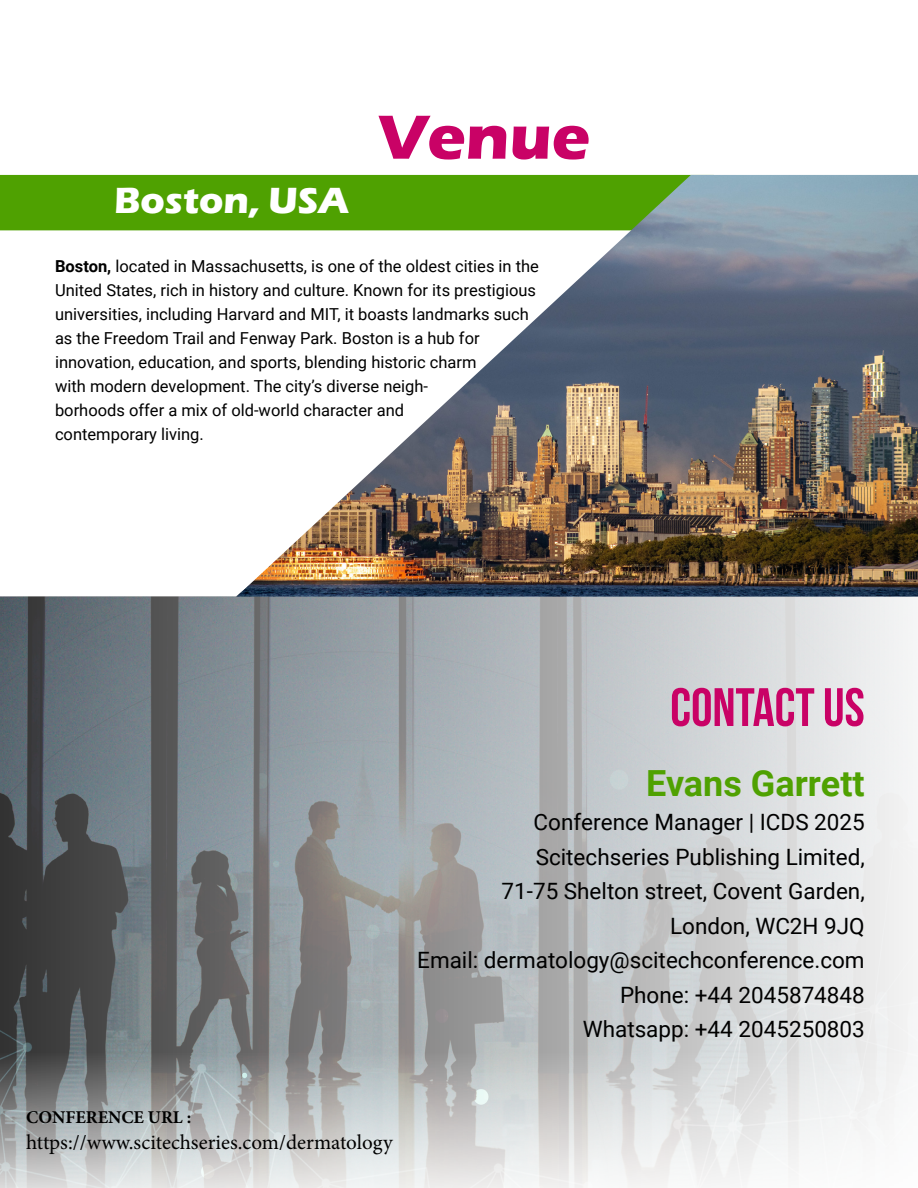
<style>
.page{position:relative;width:918px;height:1188px;background:#fff}
.page>*{position:absolute;margin:0;border:0;box-sizing:border-box;transform-origin:0 0}
.t1{font:700 64.5px "Eras ITC";color:#c90266}
.t2{font:54px "Bebas Neue";color:#c90266}
.t3{font:700 37.5px "Eras ITC";color:#fff}
.t4{font:700 36px "Roboto";color:#4fa101}
.t5{font:22.5px/34.5px "Roboto";color:#000;text-align:right}
.t6{font:21px "Minion Pro";color:#000}
.t7{font:700 18px "Minion Pro";color:#000}
.t8{font:16.5px/24px "Roboto";color:#000}
.s1{font-weight:700}
</style>
<div class="page">
<img style="left:0;top:597px;width:917px;height:591px">
<div style="left:0;top:174px;width:737px;height:425px;background:#fff"></div>
<div style="left:0;top:175px;width:237px;height:55px;background:#4fa101"></div>
<img style="left:237px;top:175px;width:681px;height:422px">
<p class="t3" style="left:114px;top:179px;width:237px">Boston, USA</p>
<p class="t1" style="left:379px;top:100px;width:213px">Venue</p>
<p class="t8" style="left:55px;top:254px;width:486px"><span class="s1">Boston,</span> located in Massachusetts, is one of the oldest cities in the United States, rich in history and culture. Known for its prestigious universities, including Harvard and MIT, it boasts landmarks such as the Freedom Trail and Fenway Park. Boston is a hub for innovation, education, and sports, blending historic charm<br>with modern development. The city’s diverse neigh-<br>borhoods offer a mix of old-world character and<br>contemporary living.</p>
<p class="t2" style="left:670px;top:678px;width:196px">CONTACT US</p>
<p class="t4" style="left:646px;top:758px;width:220px">Evans Garrett</p>
<p class="t5" style="left:534px;top:804px;width:333px">Conference Manager | ICDS 2025</p>
<p class="t5" style="left:536px;top:839px;width:331px">Scitechseries Publishing Limited,</p>
<p class="t5" style="left:502px;top:873px;width:365px">71-75 Shelton street, Covent Garden,</p>
<p class="t5" style="left:417px;top:908px;width:449px">London, WC2H 9JQ<br>Email: dermatology@scitechconference.com</p>
<p class="t5" style="left:620px;top:977px;width:246px">Phone: +44 2045874848</p>
<p class="t5" style="left:583px;top:1011px;width:284px">Whatsapp: +44 2045250803</p>
<p class="t7" style="left:26px;top:1105px;width:167px">CONFERENCE URL :</p>
<p class="t6" style="left:26px;top:1128px;width:368px">https://www.scitechseries.com/dermatology</p>
</div>
